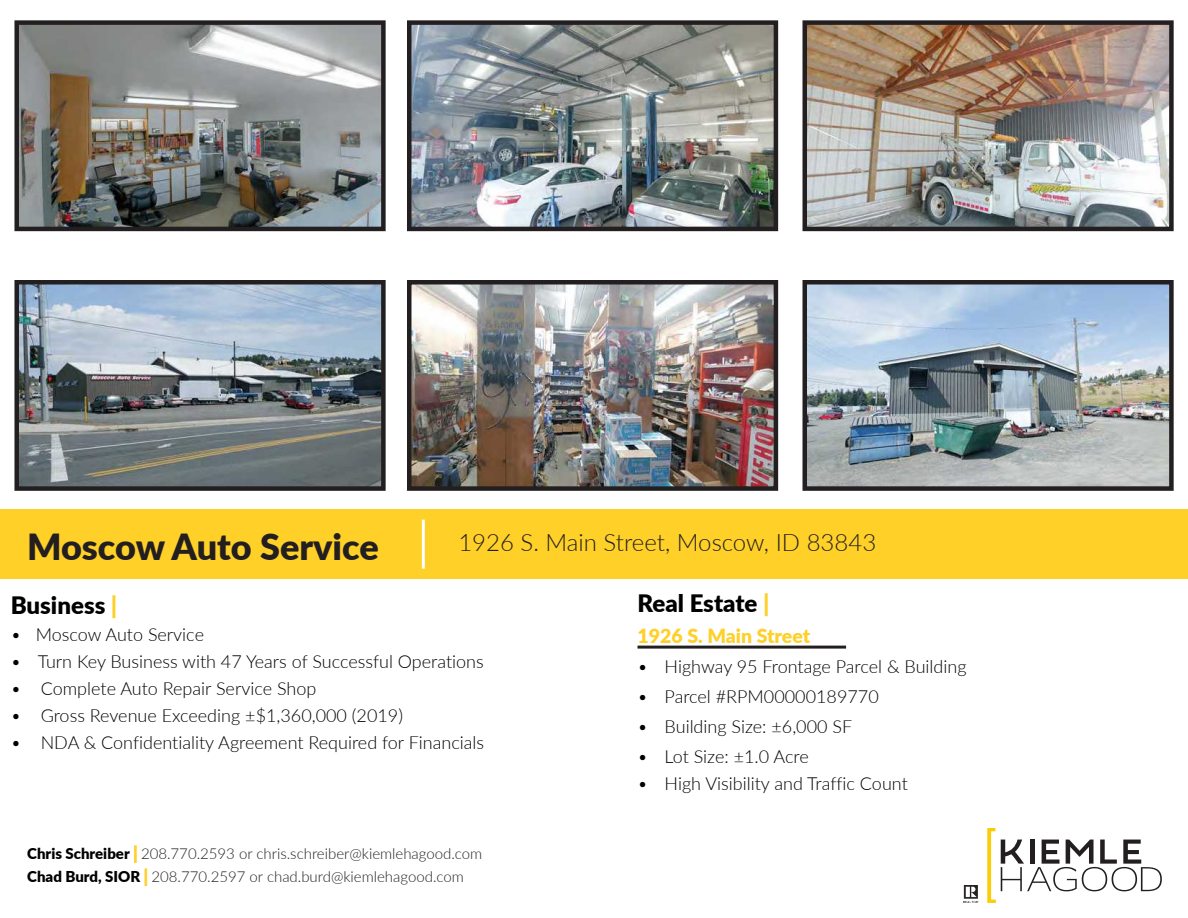
<style>
.page{position:relative;width:1188px;height:918px;background:#fff}
.page>*{position:absolute;margin:0;border:0;box-sizing:border-box;transform-origin:0 0}
.t1{font:900 36px "Lato";color:#231f20}
.t2{font:300 24px "Lato";color:#231f20}
.t3{font:900 24px "Lato";color:#000}
.t4{font:900 19.5px "Lato";color:#fed028}
.t5{font:300 18px "Lato";color:#000}
.t6{font:300 15px "Lato";color:#231f20}
.s1{color:#fed028}
.s2{font-weight:900;color:#000}
.s3{font-weight:900;color:#fed028}
</style>
<div class="page">
<img style="left:964px;top:886px;width:15px;height:16px">
<svg style="left:987px;top:828px;width:175px;height:75px"></svg>
<div style="left:0;top:510px;width:1188px;height:69px;background:#fed028"></div>
<hr style="left:422px;top:520px;width:3px;height:49px;background:#fff">
<hr style="left:638px;top:646px;width:208px;height:3px;background:#231f20">
<img style="left:19px;top:25px;width:362px;height:201px">
<div style="left:14px;top:20px;width:372px;height:211px;border:4px solid #231f20"></div>
<img style="left:412px;top:25px;width:361px;height:201px">
<div style="left:407px;top:20px;width:371px;height:211px;border:4px solid #231f20"></div>
<img style="left:808px;top:25px;width:361px;height:201px">
<div style="left:803px;top:20px;width:371px;height:211px;border:4px solid #231f20"></div>
<img style="left:19px;top:285px;width:362px;height:201px">
<div style="left:14px;top:280px;width:372px;height:211px;border:4px solid #231f20"></div>
<img style="left:412px;top:285px;width:361px;height:201px">
<div style="left:407px;top:280px;width:371px;height:211px;border:4px solid #231f20"></div>
<img style="left:808px;top:285px;width:361px;height:201px">
<div style="left:803px;top:280px;width:371px;height:211px;border:4px solid #231f20"></div>
<p class="t1" style="left:27px;top:520px;width:353px">Moscow Auto Service</p>
<p class="t2" style="left:458px;top:525px;width:419px">1926 S. Main Street, Moscow, ID 83843</p>
<p class="t3" style="left:11px;top:587px;width:108px">Business <span class="s1">|</span></p>
<p class="t5" style="left:11px;top:622px;width:195px">• Moscow Auto Service</p>
<p class="t5" style="left:11px;top:649px;width:475px">• Turn Key Business with 47 Years of Successful Operations</p>
<p class="t5" style="left:11px;top:676px;width:307px">• Complete Auto Repair Service Shop</p>
<p class="t5" style="left:11px;top:703px;width:394px">• Gross Revenue Exceeding ±$1,360,000 (2019)</p>
<p class="t5" style="left:11px;top:730px;width:475px">• NDA &amp; Confidentiality Agreement Required for Financials</p>
<p class="t6" style="left:27px;top:843px;width:457px"><span class="s2">Chris Schreiber</span><span class="s3">│</span>208.770.2593 or chris.schreiber@kiemlehagood.com</p>
<p class="t6" style="left:27px;top:866px;width:438px"><span class="s2">Chad Burd, SIOR</span><span class="s3">│</span>208.770.2597 or chad.burd@kiemlehagood.com</p>
<p class="t3" style="left:638px;top:585px;width:133px">Real Estate <span class="s1">|</span></p>
<p class="t4" style="left:638px;top:621px;width:174px">1926 S. Main Street</p>
<p class="t5" style="left:638px;top:654px;width:330px">• Highway 95 Frontage Parcel &amp; Building</p>
<p class="t5" style="left:638px;top:684px;width:243px">• Parcel #RPM00000189770</p>
<p class="t5" style="left:638px;top:714px;width:216px">• Building Size: ±6,000 SF</p>
<p class="t5" style="left:638px;top:744px;width:173px">• Lot Size: ±1.0 Acre</p>
<p class="t5" style="left:638px;top:771px;width:272px">• High Visibility and Traffic Count</p>
</div>
